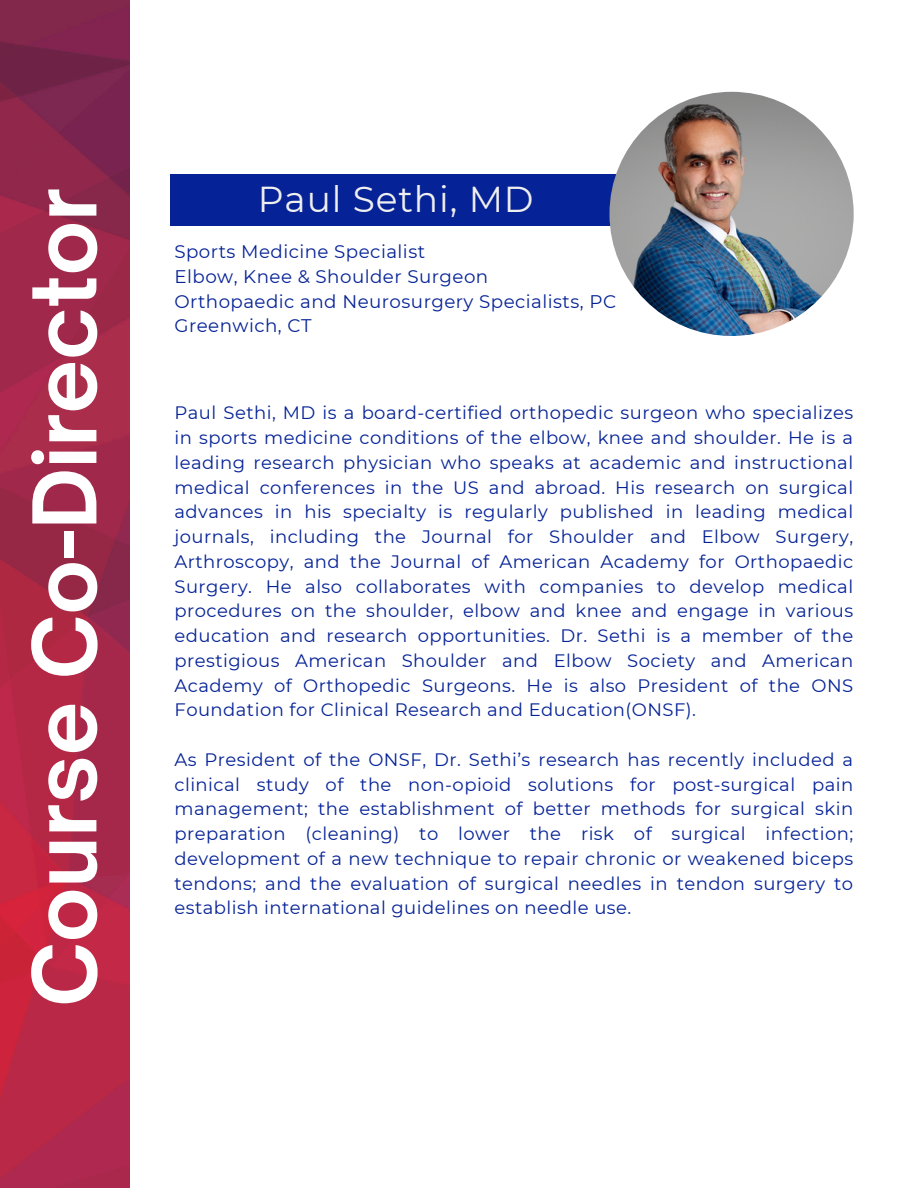
<style>
.page{position:relative;width:918px;height:1188px;background:#fff}
.page>*{position:absolute;margin:0;border:0;box-sizing:border-box;transform-origin:0 0}
.t1{font:700 84px "Open Sauce One";color:#fff}
.t2{font:36px "Montserrat";letter-spacing:.025em;color:#efefef}
.t3{font:18.3px "Montserrat";letter-spacing:.025em;color:#052296}
.t4{font:18px/24.8px "Montserrat";letter-spacing:.025em;color:#052296;text-align:justify}
</style>
<div class="page">
<img style="left:0;top:0;width:130px;height:1188px">
<div style="left:170px;top:174px;width:453px;height:52px;background:#052296"></div>
<img style="left:609px;top:92px;width:245px;height:244px">
<h1 class="t1" style="left:12px;top:1007px;width:820px;rotate:-90deg">Course Co-Director</h1>
<h2 class="t2" style="left:258px;top:177px;width:277px">Paul Sethi, MD</h2>
<p class="t3" style="left:174px;top:240px;width:252px">Sports Medicine Specialist</p>
<p class="t3" style="left:174px;top:265px;width:315px">Elbow, Knee &amp; Shoulder Surgeon</p>
<p class="t3" style="left:174px;top:290px;width:443px">Orthopaedic and Neurosurgery Specialists, PC</p>
<p class="t3" style="left:174px;top:315px;width:139px">Greenwich, CT</p>
<p class="t4" style="left:174px;top:400px;width:680px">Paul Sethi, MD is a board-certified orthopedic surgeon who specializes in sports medicine conditions of the elbow, knee and shoulder. He is a leading research physician who speaks at academic and instructional medical conferences in the US and abroad. His research on surgical advances in his specialty is regularly published in leading medical journals, including the Journal for Shoulder and Elbow Surgery, Arthroscopy, and the Journal of American Academy for Orthopaedic Surgery. He also collaborates with companies to develop medical procedures on the shoulder, elbow and knee and engage in various education and research opportunities. Dr. Sethi is a member of the prestigious American Shoulder and Elbow Society and American Academy of Orthopedic Surgeons. He is also President of the ONS Foundation for Clinical Research and Education(ONSF).</p>
<p class="t4" style="left:174px;top:747px;width:680px">As President of the ONSF, Dr. Sethi’s research has recently included a clinical study of the non-opioid solutions for post-surgical pain management; the establishment of better methods for surgical skin preparation (cleaning) to lower the risk of surgical infection; development of a new technique to repair chronic or weakened biceps tendons; and the evaluation of surgical needles in tendon surgery to establish international guidelines on needle use.</p>
</div>
